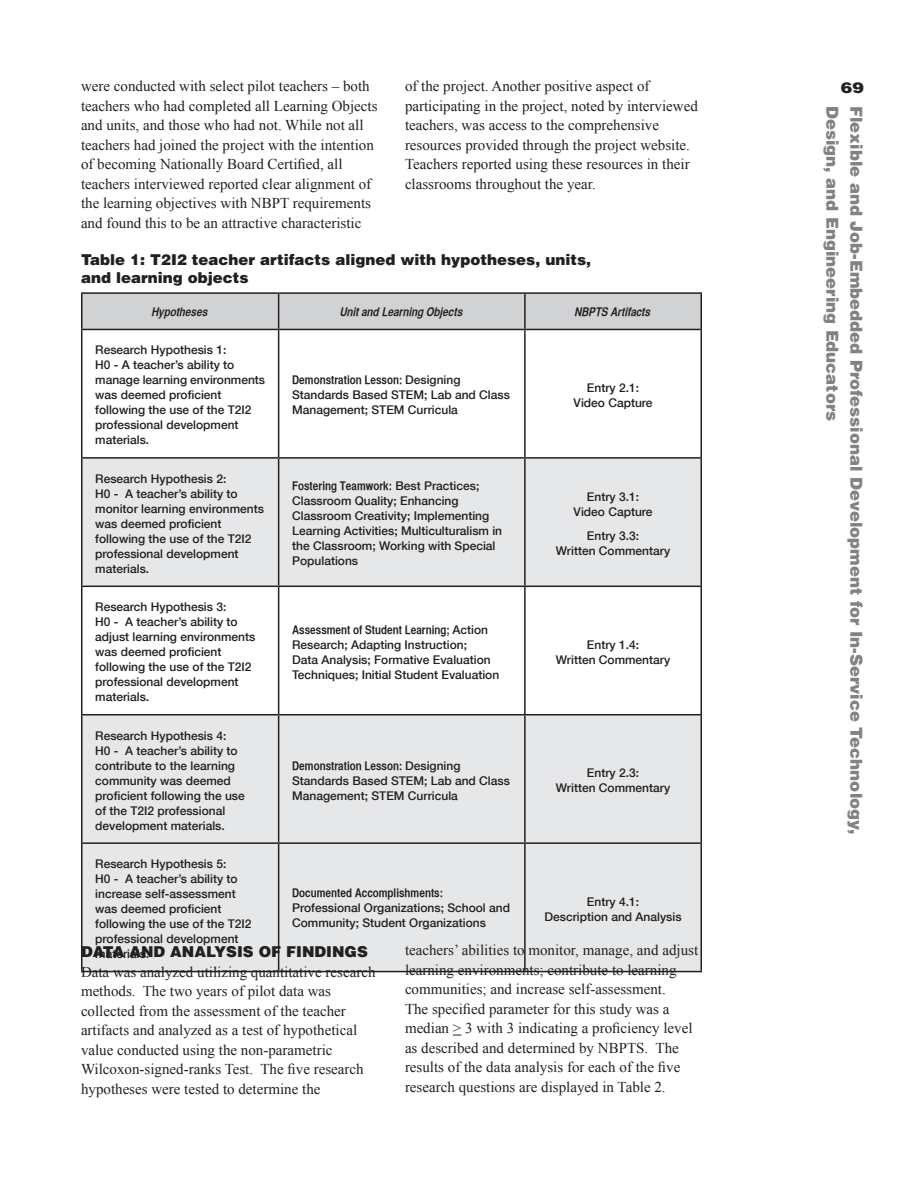
<style>
.page{position:relative;width:918px;height:1188px;background:#fff}
.page>*{position:absolute;margin:0;border:0;box-sizing:border-box;transform-origin:0 0}
.Paragraph_Style_1{font:900 16.5px "Helvetica";color:#808285}
.Paragraph_Style_1-2{font:15px/19.5px "Times New Roman";color:#231f20}
.Paragraph_Style_1-3{font:900 15px/18px "Helvetica";color:#231f20}
.Paragraph_Style_1-4{font:900 15px "Helvetica";color:#231f20;scale:1.15 1}
.Paragraph_Style_1-5{font:500 12px/15px "Helvetica Neue";color:#231f20}
.Paragraph_Style_1-6{font:italic 12px "Helvetica CY Bold";color:#231f20}
.s1{font-family:"Helvetica CY Bold";font-weight:400}
</style>
<div class="page">
<div style="left:82px;top:294px;width:618px;height:35px;background:#d1d2d4"></div>
<svg style="left:82px;top:459px;width:618px;height:512px;fill:#e6e7e9"></svg>
<hr style="left:81px;top:330px;width:1px;height:127px;background:#231f20">
<hr style="left:278px;top:330px;width:1px;height:127px;background:#231f20">
<hr style="left:524px;top:330px;width:2px;height:127px;background:#231f20">
<hr style="left:700px;top:330px;width:2px;height:127px;background:#231f20">
<hr style="left:81px;top:587px;width:1px;height:127px;background:#231f20">
<hr style="left:278px;top:587px;width:1px;height:127px;background:#231f20">
<hr style="left:524px;top:587px;width:2px;height:127px;background:#231f20">
<hr style="left:700px;top:587px;width:2px;height:127px;background:#231f20">
<hr style="left:81px;top:292px;width:198px;height:2px;background:#231f20">
<hr style="left:81px;top:294px;width:1px;height:35px;background:#231f20">
<hr style="left:81px;top:329px;width:198px;height:1px;background:#231f20">
<hr style="left:279px;top:292px;width:246px;height:2px;background:#231f20">
<hr style="left:278px;top:294px;width:1px;height:35px;background:#231f20">
<hr style="left:279px;top:329px;width:246px;height:1px;background:#231f20">
<hr style="left:525px;top:292px;width:177px;height:2px;background:#231f20">
<hr style="left:524px;top:294px;width:2px;height:35px;background:#231f20">
<hr style="left:700px;top:294px;width:2px;height:35px;background:#231f20">
<hr style="left:525px;top:329px;width:177px;height:1px;background:#231f20">
<hr style="left:81px;top:457px;width:198px;height:2px;background:#231f20">
<hr style="left:81px;top:459px;width:1px;height:127px;background:#231f20">
<hr style="left:81px;top:586px;width:198px;height:1px;background:#231f20">
<hr style="left:279px;top:457px;width:246px;height:2px;background:#231f20">
<hr style="left:278px;top:459px;width:1px;height:127px;background:#231f20">
<hr style="left:279px;top:586px;width:246px;height:1px;background:#231f20">
<hr style="left:525px;top:457px;width:177px;height:2px;background:#231f20">
<hr style="left:524px;top:459px;width:2px;height:127px;background:#231f20">
<hr style="left:700px;top:459px;width:2px;height:127px;background:#231f20">
<hr style="left:525px;top:586px;width:177px;height:1px;background:#231f20">
<hr style="left:81px;top:714px;width:198px;height:1px;background:#231f20">
<hr style="left:81px;top:715px;width:1px;height:127px;background:#231f20">
<hr style="left:81px;top:842px;width:198px;height:2px;background:#231f20">
<hr style="left:81px;top:844px;width:1px;height:127px;background:#231f20">
<hr style="left:81px;top:971px;width:198px;height:1px;background:#231f20">
<hr style="left:279px;top:714px;width:246px;height:1px;background:#231f20">
<hr style="left:278px;top:715px;width:1px;height:127px;background:#231f20">
<hr style="left:279px;top:842px;width:246px;height:2px;background:#231f20">
<hr style="left:278px;top:844px;width:1px;height:127px;background:#231f20">
<hr style="left:279px;top:971px;width:246px;height:1px;background:#231f20">
<hr style="left:525px;top:714px;width:177px;height:1px;background:#231f20">
<hr style="left:524px;top:715px;width:2px;height:127px;background:#231f20">
<hr style="left:700px;top:715px;width:2px;height:127px;background:#231f20">
<hr style="left:525px;top:842px;width:177px;height:2px;background:#231f20">
<hr style="left:524px;top:844px;width:2px;height:127px;background:#231f20">
<hr style="left:700px;top:844px;width:2px;height:127px;background:#231f20">
<hr style="left:525px;top:971px;width:177px;height:1px;background:#231f20">
<p class="Paragraph_Style_1-2" style="left:81px;top:76px;width:298px">were conducted with select pilot teachers – both teachers who had completed all Learning Objects and units, and those who had not. While not all teachers had joined the project with the intention of becoming Nationally Board Certified, all teachers interviewed reported clear alignment of the learning objectives with NBPT requirements and found this to be an attractive characteristic</p>
<p class="Paragraph_Style_1-2" style="left:405px;top:76px;width:294px">of the project. Another positive aspect of participating in the project, noted by interviewed teachers, was access to the comprehensive resources provided through the project website.<br>Teachers reported using these resources in their classrooms throughout the year.</p>
<p class="Paragraph_Style_1-3" style="left:81px;top:250px;width:512px">Table 1: T2I2 teacher artifacts aligned with hypotheses, units, and learning objects</p>
<p class="Paragraph_Style_1-6" style="left:152px;top:304px;width:58px">Hypotheses</p>
<p class="Paragraph_Style_1-6" style="left:340px;top:304px;width:124px">Unit and Learning Objects</p>
<p class="Paragraph_Style_1-6" style="left:575px;top:304px;width:77px">NBPTS Artifacts</p>
<p class="Paragraph_Style_1-5" style="left:95px;top:342px;width:171px">Research Hypothesis 1:<br>H0 - A teacher’s ability to manage learning environments was deemed proficient following the use of the T2I2 professional development materials.</p>
<p class="Paragraph_Style_1-5" style="left:292px;top:372px;width:219px"><span class="s1">Demonstration Lesson:</span> Designing<br>Standards Based STEM; Lab and Class<br>Management; STEM Curricula</p>
<p class="Paragraph_Style_1-5" style="left:574px;top:380px;width:81px;text-align:center">Entry 2.1:<br>Video Capture</p>
<p class="Paragraph_Style_1-5" style="left:95px;top:471px;width:170px">Research Hypothesis 2:<br>H0 - A teacher’s ability to monitor learning environments was deemed proficient following the use of the T2I2 professional development materials.</p>
<p class="Paragraph_Style_1-5" style="left:292px;top:478px;width:212px"><span class="s1">Fostering Teamwork:</span> Best Practices; Classroom Quality; Enhancing Classroom Creativity; Implementing Learning Activities; Multiculturalism in the Classroom; Working with Special Populations</p>
<p class="Paragraph_Style_1-5" style="left:574px;top:489px;width:81px;text-align:center">Entry 3.1:<br>Video Capture</p>
<p class="Paragraph_Style_1-5" style="left:556px;top:528px;width:116px;text-align:center">Entry 3.3:<br>Written Commentary</p>
<p class="Paragraph_Style_1-5" style="left:95px;top:599px;width:162px">Research Hypothesis 3:<br>H0 - A teacher’s ability to adjust learning environments was deemed proficient following the use of the T2I2 professional development materials.</p>
<p class="Paragraph_Style_1-5" style="left:95px;top:727px;width:151px">Research Hypothesis 4:<br>H0 - A teacher’s ability to contribute to the learning community was deemed proficient following the use of the T2I2 professional development materials.</p>
<p class="Paragraph_Style_1-5" style="left:292px;top:621px;width:209px"><span class="s1">Assessment of Student Learning;</span> Action Research; Adapting Instruction;<br>Data Analysis; Formative Evaluation Techniques; Initial Student Evaluation</p>
<p class="Paragraph_Style_1-5" style="left:556px;top:636px;width:116px;text-align:center">Entry 1.4:<br>Written Commentary</p>
<p class="Paragraph_Style_1-5" style="left:292px;top:757px;width:219px"><span class="s1">Demonstration Lesson:</span> Designing<br>Standards Based STEM; Lab and Class<br>Management; STEM Curricula</p>
<p class="Paragraph_Style_1-5" style="left:556px;top:765px;width:116px;text-align:center">Entry 2.3:<br>Written Commentary</p>
<p class="Paragraph_Style_1-5" style="left:95px;top:856px;width:158px">Research Hypothesis 5:<br>H0 - A teacher’s ability to increase self-assessment was deemed proficient following the use of the T2I2 professional development materials.</p>
<p class="Paragraph_Style_1-5" style="left:292px;top:884px;width:219px"><span class="s1">Documented Accomplishments:<br></span>Professional Organizations; School and<br>Community; Student Organizations</p>
<p class="Paragraph_Style_1-5" style="left:544px;top:893px;width:139px;text-align:center">Entry 4.1:<br>Description and Analysis</p>
<p class="Paragraph_Style_1-2" style="left:405px;top:940px;width:295px">teachers’ abilities to monitor, manage, and adjust learning environments; contribute to learning communities; and increase self-assessment.<br>The specified parameter for this study was a median &gt; 3 with 3 indicating a proficiency level as described and determined by NBPTS. The results of the data analysis for each of the five research questions are displayed in Table 2.</p>
<p class="Paragraph_Style_1-3" style="left:81px;top:942px;width:288px">DATA AND ANALYSIS OF FINDINGS</p>
<p class="Paragraph_Style_1-2" style="left:81px;top:962px;width:296px">Data was analyzed utilizing quantitative research methods. The two years of pilot data was collected from the assessment of the teacher artifacts and analyzed as a test of hypothetical value conducted using the non-parametric Wilcoxon-signed-ranks Test. The five research hypotheses were tested to determine the</p>
<p class="Paragraph_Style_1-4" style="left:841px;top:78px;width:22px">69</p>
<p class="Paragraph_Style_1" style="left:843px;top:106px;width:317px;rotate:90deg">Design, and Engineering Educators</p>
<p class="Paragraph_Style_1" style="left:867px;top:106px;width:730px;rotate:90deg">Flexible and Job-Embedded Professional Development for In-Service Technology,</p>
</div>
